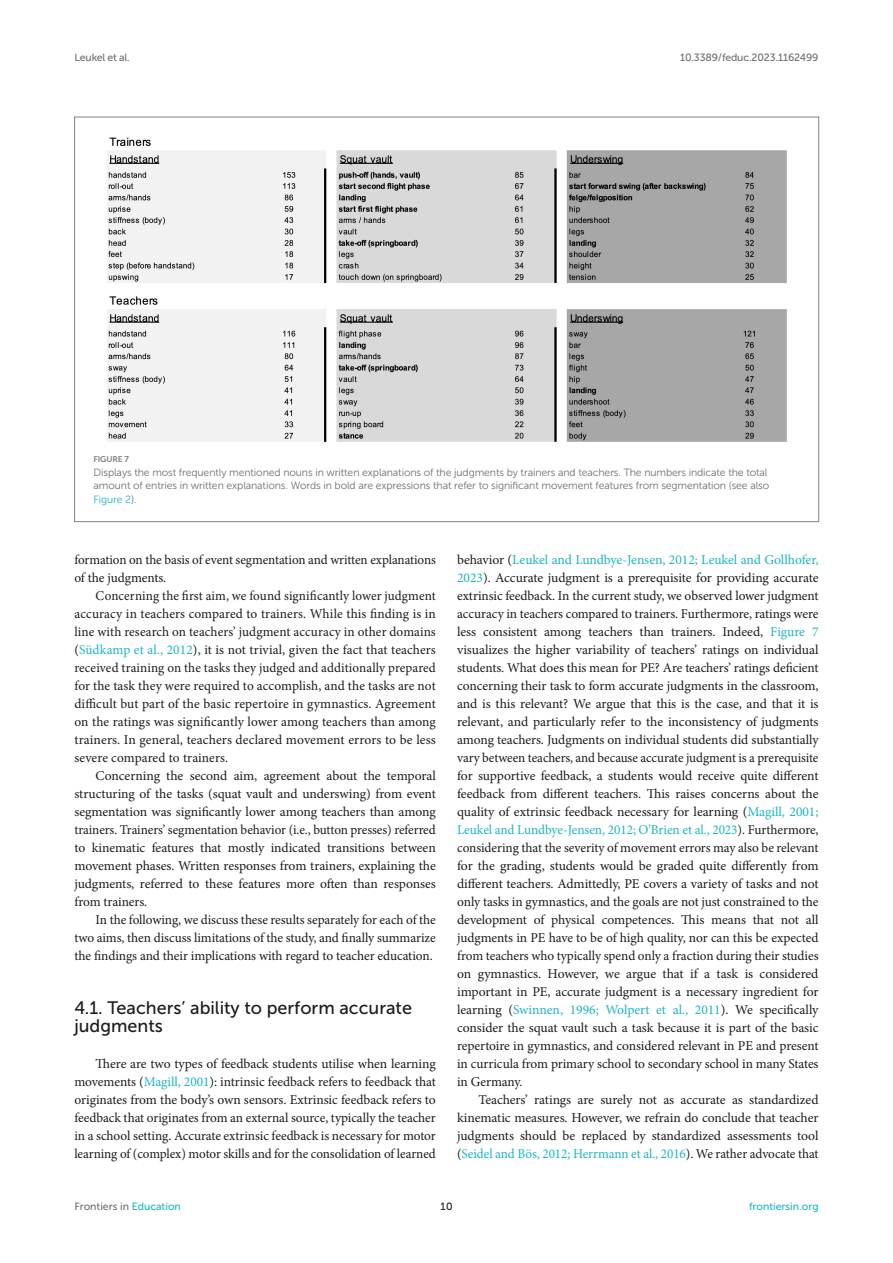
<style>
.page{position:relative;width:893px;height:1263px;background:#fff}
.page>*{position:absolute;margin:0;border:0;box-sizing:border-box;transform-origin:0 0}
.HEAD_2{font:18px/18px "Museo Sans 500";color:#1b1c1b}
.TEXT_FLUSH{font:13.5px/18px "Minion Pro";letter-spacing:-.01em;color:#1b1c1b;text-align:justify}
.TEXT{font:13.5px/18px "Minion Pro";letter-spacing:-.005em;color:#1b1c1b;text-align:justify}
.FIG_LEG{font:10.5px/13.5px "Museo Sans 300";letter-spacing:-.01em;color:#706f70}
.t1{font:10.5px "Museo Sans 500";letter-spacing:-.015em;color:#706f70}
.t2{font:10.5px "Museo Sans 500";color:#1db5c3}
.t3{font:10.5px "Museo Sans 500";color:#1b1c1b}
.FIG_HD{font:8.25px "Museo Sans 700";letter-spacing:-.01em;color:#7e7f7f}
.s1{color:#1db5c3}
</style>
<div class="page">
<img style="left:107px;top:137px;width:680px;height:305px">
<p class="t1" style="left:74px;top:51px;width:57px">Leukel et al.</p>
<p class="t1" style="left:680px;top:51px;width:140px">10.3389/feduc.2023.1162499</p>
<p class="FIG_HD" style="left:94px;top:455px;width:37px">FIGURE 7</p>
<p class="FIG_LEG" style="left:94px;top:465px;width:677px">Displays the most frequently mentioned nouns in written explanations of the judgments by trainers and teachers. The numbers indicate the total amount of entries in written explanations. Words in bold are expressions that refer to significant movement features from segmentation (see also<br><span class="s1">Figure 2</span>).</p>
<p class="TEXT_FLUSH" style="left:74px;top:551px;width:363px">formation on the basis of event segmentation and written explanations of the judgments.</p>
<p class="TEXT" style="left:74px;top:587px;width:363px;text-indent:21px">Concerning the first aim, we found significantly lower judgment accuracy in teachers compared to trainers. While this finding is in line with research on teachers’ judgment accuracy in other domains (<span class="s1">Südkamp et al., 2012</span>), it is not trivial, given the fact that teachers received training on the tasks they judged and additionally prepared for the task they were required to accomplish, and the tasks are not difficult but part of the basic repertoire in gymnastics. Agreement on the ratings was significantly lower among teachers than among trainers. In general, teachers declared movement errors to be less severe compared to trainers.</p>
<p class="TEXT" style="left:74px;top:767px;width:363px;text-indent:21px">Concerning the second aim, agreement about the temporal structuring of the tasks (squat vault and underswing) from event segmentation was significantly lower among teachers than among trainers. Trainers’ segmentation behavior (i.e., button presses) referred to kinematic features that mostly indicated transitions between movement phases. Written responses from trainers, explaining the judgments, referred to these features more often than responses from trainers.</p>
<p class="TEXT" style="left:74px;top:911px;width:363px;text-indent:21px">In the following, we discuss these results separately for each of the two aims, then discuss limitations of the study, and finally summarize the findings and their implications with regard to teacher education.</p>
<p class="HEAD_2" style="left:74px;top:999px;width:339px">4.1. Teachers’ ability to perform accurate judgments</p>
<p class="TEXT_FLUSH" style="left:74px;top:1055px;width:363px;text-indent:21px">There are two types of feedback students utilise when learning movements (<span class="s1">Magill, 2001</span>): intrinsic feedback refers to feedback that originates from the body’s own sensors. Extrinsic feedback refers to feedback that originates from an external source, typically the teacher in a school setting. Accurate extrinsic feedback is necessary for motor learning of (complex) motor skills and for the consolidation of learned</p>
<p class="TEXT_FLUSH" style="left:457px;top:551px;width:363px">behavior (<span class="s1">Leukel and Lundbye-Jensen, 2012; Leukel and Gollhofer, 2023</span>). Accurate judgment is a prerequisite for providing accurate extrinsic feedback. In the current study, we observed lower judgment accuracy in teachers compared to trainers. Furthermore, ratings were less consistent among teachers than trainers. Indeed, <span class="s1">Figure 7 </span>visualizes the higher variability of teachers’ ratings on individual students. What does this mean for PE? Are teachers’ ratings deficient concerning their task to form accurate judgments in the classroom, and is this relevant? We argue that this is the case, and that it is relevant, and particularly refer to the inconsistency of judgments among teachers. Judgments on individual students did substantially vary between teachers, and because accurate judgment is a prerequisite for supportive feedback, a students would receive quite different feedback from different teachers. This raises concerns about the quality of extrinsic feedback necessary for learning (<span class="s1">Magill, 2001; Leukel and Lundbye-Jensen, 2012; O’Brien et al., 2023</span>). Furthermore, considering that the severity of movement errors may also be relevant for the grading, students would be graded quite differently from different teachers. Admittedly, PE covers a variety of tasks and not only tasks in gymnastics, and the goals are not just constrained to the development of physical competences. This means that not all judgments in PE have to be of high quality, nor can this be expected from teachers who typically spend only a fraction during their studies on gymnastics. However, we argue that if a task is considered important in PE, accurate judgment is a necessary ingredient for learning (<span class="s1">Swinnen, 1996; Wolpert et al., 2011</span>). We specifically consider the squat vault such a task because it is part of the basic repertoire in gymnastics, and considered relevant in PE and present in curricula from primary school to secondary school in many States in Germany.</p>
<p class="TEXT" style="left:457px;top:1091px;width:363px;text-indent:21px">Teachers’ ratings are surely not as accurate as standardized kinematic measures. However, we refrain do conclude that teacher judgments should be replaced by standardized assessments tool (<span class="s1">Seidel and Bös, 2012; Herrmann et al., 2016</span>). We rather advocate that</p>
<p class="t1" style="left:74px;top:1200px;width:108px">Frontiers in <span class="s1">Education</span></p>
<p class="t3" style="left:440px;top:1200px;width:14px">10</p>
<p class="t2" style="left:749px;top:1200px;width:71px">frontiersin.org</p>
</div>
